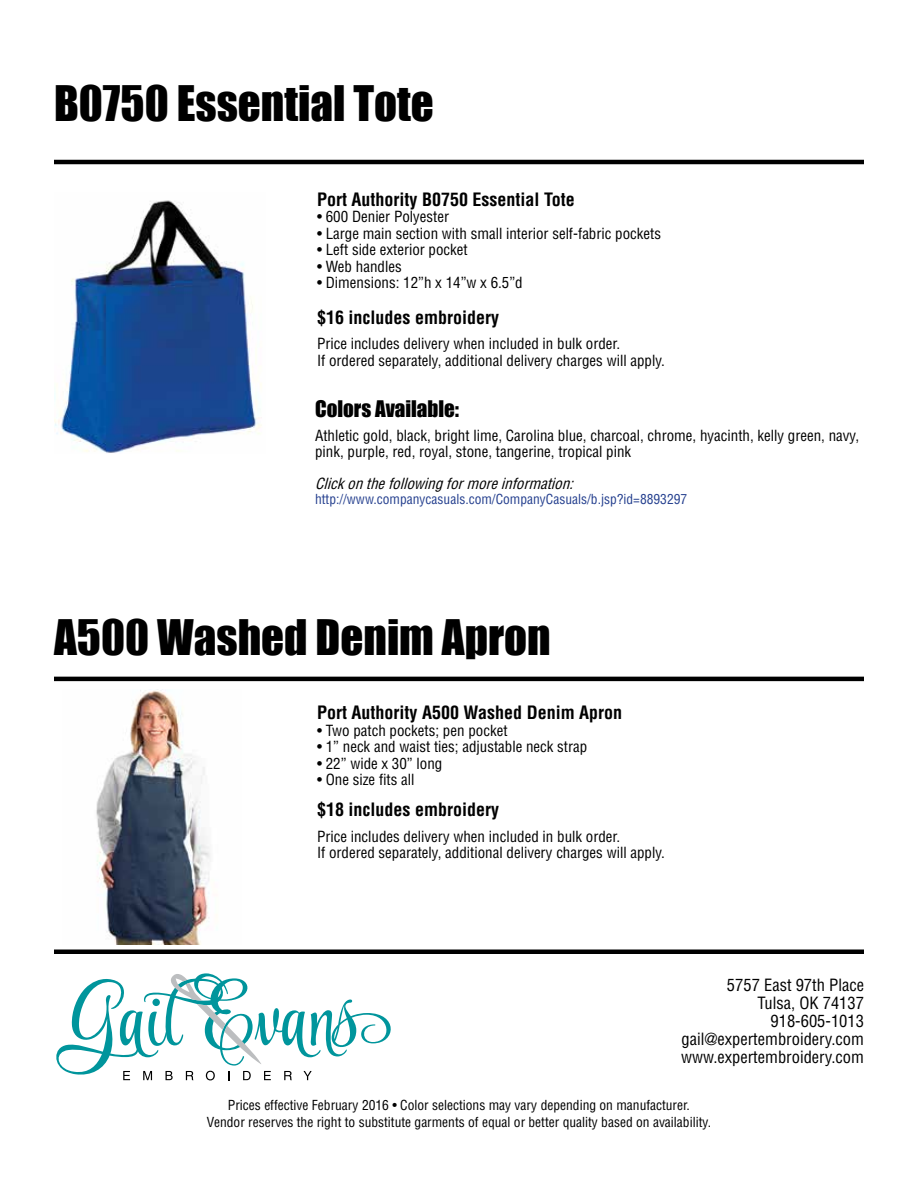
<style>
.page{position:relative;width:918px;height:1188px;background:#fff}
.page>*{position:absolute;margin:0;border:0;box-sizing:border-box;transform-origin:0 0}
.t1{font:45px "Impact";color:#000}
.t2{font:21px "Impact";color:#000}
.t3{font:700 condensed 18px "Helvetica LT Std";color:#000}
.t4{font:condensed 16.5px/18px "Helvetica LT Std";color:#000;text-align:right}
.t5{font:condensed 15px/16.5px "Helvetica LT Std";color:#000}
.t6{font:italic condensed 15px "Helvetica LT Std";color:#000}
.t7{font:condensed 13.5px/16.5px "Helvetica LT Std";color:#000;text-align:center}
.t8{font:condensed 13.5px "Helvetica LT Std";color:#25408f}
</style>
<div class="page">
<hr style="left:54px;top:160px;width:810px;height:4px;background:#000">
<hr style="left:54px;top:950px;width:810px;height:4px;background:#000">
<svg style="left:56px;top:973px;width:335px;height:107px"></svg>
<img style="left:54px;top:200px;width:208px;height:253px">
<hr style="left:54px;top:677px;width:810px;height:4px;background:#000">
<img style="left:96px;top:690px;width:114px;height:254px">
<h1 class="t1" style="left:54px;top:68px;width:381px">B0750 Essential Tote</h1>
<p class="t3" style="left:317px;top:188px;width:259px">Port Authority B0750 Essential Tote</p>
<p class="t5" style="left:317px;top:208px;width:134px">• 600 Denier Polyester</p>
<p class="t5" style="left:317px;top:225px;width:346px">• Large main section with small interior self-fabric pockets</p>
<p class="t5" style="left:317px;top:241px;width:152px">• Left side exterior pocket</p>
<p class="t5" style="left:317px;top:258px;width:86px">• Web handles</p>
<p class="t5" style="left:317px;top:274px;width:207px">• Dimensions: 12”h x 14”w x 6.5”d</p>
<p class="t3" style="left:317px;top:306px;width:184px">$16 includes embroidery</p>
<p class="t5" style="left:317px;top:336px;width:350px">Price includes delivery when included in bulk order.<br>If ordered separately, additional delivery charges will apply.</p>
<h2 class="t2" style="left:315px;top:393px;width:146px">Colors Available:</h2>
<p class="t5" style="left:315px;top:427px;width:546px">Athletic gold, black, bright lime, Carolina blue, charcoal, chrome, hyacinth, kelly green, navy, pink, purple, red, royal, stone, tangerine, tropical pink</p>
<p class="t6" style="left:315px;top:474px;width:264px">Clickonthefollowingformoreinformation:</p>
<p class="t8" style="left:315px;top:490px;width:374px">http://www.companycasuals.com/CompanyCasuals/b.jsp?id=8893297</p>
<h1 class="t1" style="left:54px;top:602px;width:498px">A500 Washed Denim Apron</h1>
<p class="t3" style="left:317px;top:701px;width:307px">Port Authority A500 Washed Denim Apron</p>
<p class="t5" style="left:317px;top:722px;width:192px">• Two patch pockets; pen pocket</p>
<p class="t5" style="left:317px;top:738px;width:272px">• 1” neck and waist ties; adjustable neck strap</p>
<p class="t5" style="left:317px;top:755px;width:127px">• 22” wide x 30” long</p>
<p class="t5" style="left:317px;top:771px;width:99px">• One size fits all</p>
<p class="t3" style="left:317px;top:798px;width:184px">$18 includes embroidery</p>
<p class="t5" style="left:317px;top:828px;width:350px">Price includes delivery when included in bulk order.<br>If ordered separately, additional delivery charges will apply.</p>
<p class="t4" style="left:681px;top:976px;width:184px">5757 East 97th Place<br>Tulsa, OK 74137<br>918-605-1013 gail@expertembroidery.com www.expertembroidery.com</p>
<p class="t7" style="left:207px;top:1097px;width:506px">Prices effective February 2016 • Color selections may vary depending on manufacturer.<br>Vendor reserves the right to substitute garments of equal or better quality based on availability.</p>
</div>
